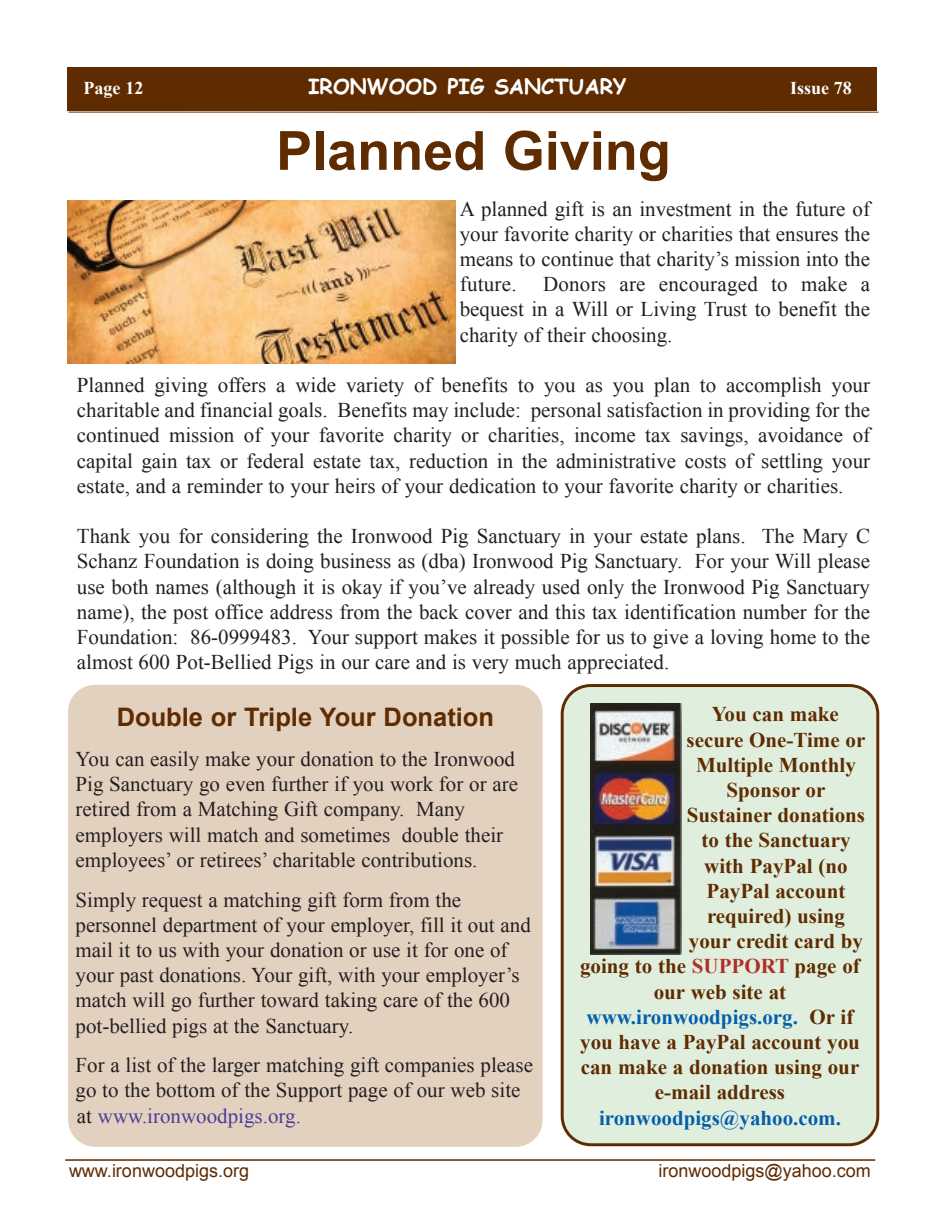
<style>
.page{position:relative;width:945px;height:1215px;background:#fff}
.page>*{position:absolute;margin:0;border:0;box-sizing:border-box;transform-origin:0 0}
.t1{font:700 54px "Arial";color:#5f2b00}
.t2{font:700 25.5px "Arial";color:#5f2b00}
.t3{font:21px/25.2px "Times New Roman";color:#231f20;text-align:justify}
.t4{font:700 21px "Times New Roman";color:#5f2b00}
.t5{font:700 21px "Times New Roman";color:#045dad}
.t6{font:700 21px "Comic Sans MS";color:#fff}
.t7{font:18px "Arial";color:#5f2b00}
.t8{font:700 18px "Times New Roman";color:#fff}
.s1{color:#4d3c98}
.s2{color:#b02f2a}
.s3{color:#5f2b00}
</style>
<div class="page">
<div style="left:68px;top:67px;width:810px;height:43px;background:#5f2b00"></div>
<hr style="left:69px;top:112px;width:810px;height:1px;background:#5f2b00">
<hr style="left:65px;top:1159px;width:810px;height:2px;background:#5f2b00">
<img style="left:68px;top:200px;width:387px;height:164px">
<div style="left:68px;top:685px;width:475px;height:462px;background:#e3d1c0;border-radius:27px"></div>
<div style="left:561px;top:684px;width:318px;height:462px;background:#e0efdd"></div>
<img style="left:590px;top:703px;width:92px;height:251px">
<p class="t8" style="left:83px;top:76px;width:61px">Page 12</p>
<p class="t6" style="left:308px;top:71px;width:320px">IRONWOOD PIG SANCTUARY</p>
<p class="t8" style="left:790px;top:76px;width:63px">Issue 78</p>
<h1 class="t1" style="left:276px;top:115px;width:396px">Planned Giving</h1>
<p class="t3" style="left:460px;top:196px;width:412px">A planned gift is an investment in the future of your favorite charity or charities that ensures the means to continue that charity’s mission into the future.</p>
<p class="t3" style="left:460px;top:271px;width:412px;text-indent:83px">Donors are encouraged to make a bequest in a Will or Living Trust to benefit the charity of their choosing.</p>
<p class="t3" style="left:77px;top:372px;width:795px">Planned giving offers a wide variety of benefits to you as you plan to accomplish your charitable and financial goals. Benefits may include: personal satisfaction in providing for the continued mission of your favorite charity or charities, income tax savings, avoidance of capital gain tax or federal estate tax, reduction in the administrative costs of settling your estate, and a reminder to your heirs of your dedication to your favorite charity or charities.</p>
<p class="t3" style="left:77px;top:523px;width:795px">Thank you for considering the Ironwood Pig Sanctuary in your estate plans. The Mary C Schanz Foundation is doing business as (dba) Ironwood Pig Sanctuary. For your Will please use both names (although it is okay if you’ve already used only the Ironwood Pig Sanctuary name), the post office address from the back cover and this tax identification number for the Foundation: 86-0999483. Your support makes it possible for us to give a loving home to the almost 600 Pot-Bellied Pigs in our care and is very much appreciated.</p>
<p class="t2" style="left:117px;top:700px;width:379px">Double or Triple Your Donation</p>
<p class="t3" style="left:76px;top:746px;width:444px;text-align:left">You can easily make your donation to the Ironwood Pig Sanctuary go even further if you work for or are retired from a Matching Gift company. Many employers will match and sometimes double their employees’ or retirees’ charitable contributions.</p>
<p class="t3" style="left:76px;top:887px;width:457px;text-align:left">Simply request a matching gift form from the personnel department of your employer, fill it out and mail it to us with your donation or use it for one of your past donations. Your gift, with your employer’s match will go further toward taking care of the 600 pot-bellied pigs at the Sanctuary.</p>
<p class="t3" style="left:76px;top:1052px;width:459px;text-align:left">For a list of the larger matching gift companies please go to the bottom of the Support page of our web site at <span class="s1">www.ironwoodpigs.org.</span></p>
<p class="t4" style="left:712px;top:700px;width:129px">You can make</p>
<p class="t4" style="left:687px;top:725px;width:180px">secure One-Time or</p>
<p class="t4" style="left:696px;top:750px;width:161px">Multiple Monthly</p>
<p class="t4" style="left:727px;top:776px;width:100px">Sponsor or</p>
<p class="t4" style="left:687px;top:801px;width:180px">Sustainer donations</p>
<p class="t4" style="left:701px;top:826px;width:151px">to the Sanctuary</p>
<p class="t4" style="left:704px;top:851px;width:145px">with PayPal (no</p>
<p class="t4" style="left:707px;top:876px;width:140px">PayPal account</p>
<p class="t4" style="left:707px;top:902px;width:140px">required) using</p>
<p class="t4" style="left:689px;top:927px;width:176px">your credit card by</p>
<p class="t4" style="left:580px;top:952px;width:281px">going to the <span class="s2">SUPPORT</span> page of</p>
<p class="t4" style="left:654px;top:977px;width:134px">our web site at</p>
<p class="t5" style="left:587px;top:1002px;width:268px">www.ironwoodpigs.org. <span class="s3">Or if</span></p>
<p class="t4" style="left:580px;top:1028px;width:281px">you have a PayPal account you</p>
<p class="t4" style="left:581px;top:1053px;width:280px">can make a donation using our</p>
<p class="t4" style="left:655px;top:1078px;width:132px">e-mail address</p>
<p class="t5" style="left:599px;top:1103px;width:244px">ironwoodpigs@yahoo.com.</p>
<p class="t7" style="left:69px;top:1159px;width:182px">www.ironwoodpigs.org</p>
<p class="t7" style="left:659px;top:1159px;width:214px">ironwoodpigs@yahoo.com</p>
</div>
